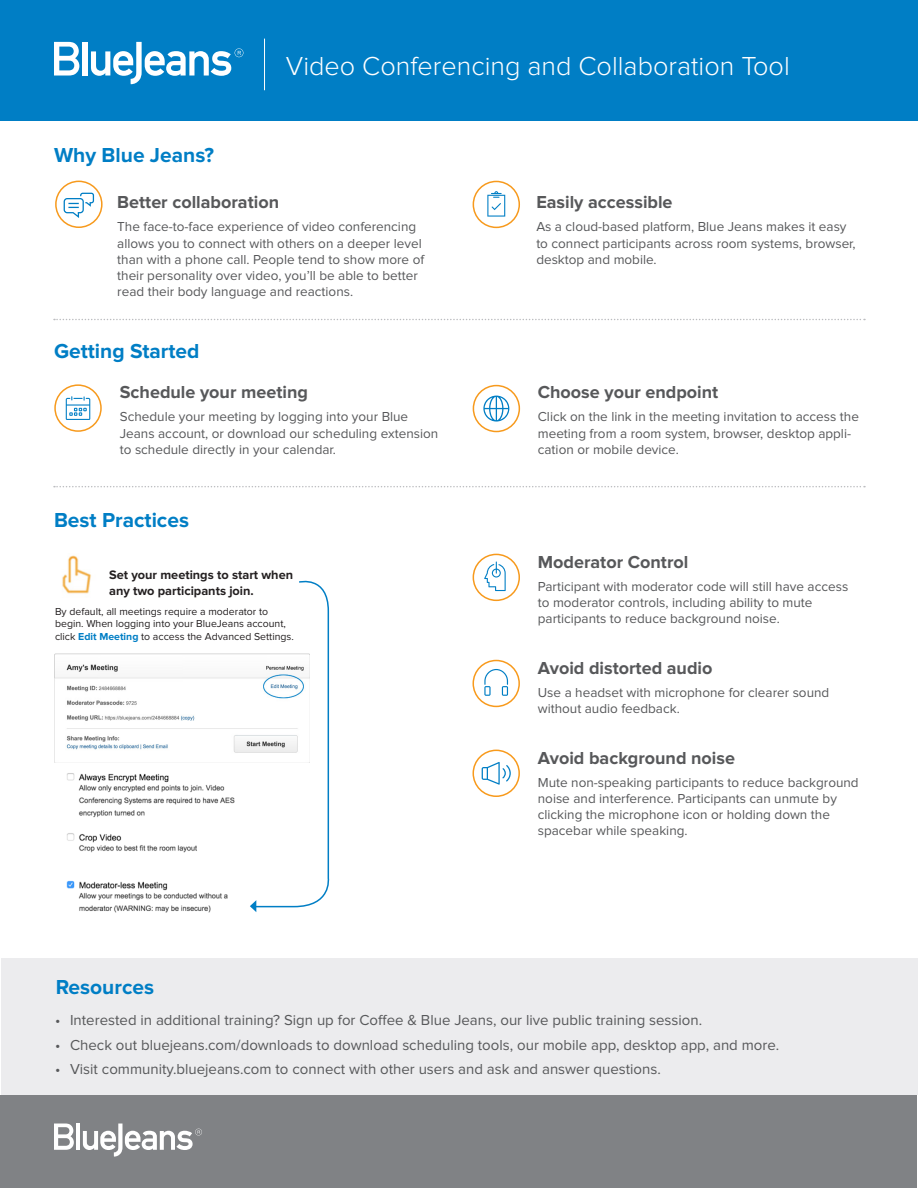
<style>
.page{position:relative;width:918px;height:1188px;background:#fff}
.page>*{position:absolute;margin:0;border:0;box-sizing:border-box;transform-origin:0 0}
.t1{font:300 27px "Proxima Nova";color:#fff}
.t2{font:700 21px "Proxima Nova";color:#007ec5}
.t3{font:700 18px "Proxima Nova";color:#57585a}
.t4{font:15px "Proxima Nova";color:#57585a}
.t5{font:13.5px/16.2px "Proxima Nova";color:#57585a}
.t6{font:700 12.75px/15.3px "Proxima Nova";color:#231f20}
.t7{font:10.5px/12.6px "Proxima Nova";color:#231f20}
.s1{font-weight:700;color:#007ec5}
</style>
<div class="page">
<div style="left:1px;top:1095px;width:916px;height:93px;background:#808285"></div>
<div style="left:55px;top:181px;width:48px;height:47px;border:2px solid #f79a1d;border-radius:50%"></div>
<svg style="left:64px;top:193px;width:30px;height:25px"></svg>
<div style="left:54px;top:384px;width:48px;height:48px;border:2px solid #f79a1d;border-radius:50%"></div>
<svg style="left:66px;top:396px;width:24px;height:24px"></svg>
<div style="left:473px;top:385px;width:47px;height:47px;border:2px solid #f79a1d;border-radius:50%"></div>
<svg style="left:483px;top:396px;width:26px;height:26px"></svg>
<div style="left:473px;top:181px;width:47px;height:47px;border:2px solid #f79a1d;border-radius:50%"></div>
<svg style="left:487px;top:191px;width:18px;height:26px"></svg>
<div style="left:473px;top:554px;width:47px;height:47px;border:2px solid #f79a1d;border-radius:50%"></div>
<svg style="left:484px;top:562px;width:22px;height:29px"></svg>
<svg style="left:484px;top:669px;width:24px;height:27px"></svg>
<div style="left:473px;top:660px;width:47px;height:47px;border:2px solid #f89a1c;border-radius:50%"></div>
<svg style="left:482px;top:762px;width:29px;height:23px"></svg>
<div style="left:473px;top:750px;width:47px;height:47px;border:2px solid #f89a1c;border-radius:50%"></div>
<svg style="left:54px;top:1124px;width:20px;height:26px"></svg>
<hr style="left:76px;top:1124px;width:4px;height:26px;background:#fff">
<svg style="left:83px;top:1124px;width:119px;height:33px"></svg>
<svg style="left:54px;top:319px;width:811px;height:1px"></svg>
<svg style="left:54px;top:486px;width:811px;height:1px"></svg>
<div style="left:1px;top:0;width:917px;height:121px;background:#007ec5"></div>
<svg style="left:54px;top:42px;width:25px;height:34px"></svg>
<div style="left:82px;top:42px;width:5px;height:34px;background:#fff"></div>
<svg style="left:91px;top:42px;width:152px;height:42px"></svg>
<hr style="left:264px;top:39px;width:1px;height:51px;background:#fff">
<div style="left:1px;top:958px;width:917px;height:137px;background:#ececee"></div>
<img style="left:62px;top:555px;width:29px;height:39px">
<img style="left:66px;top:773px;width:169px;height:140px">
<img style="left:54px;top:654px;width:196px;height:109px">
<svg style="left:250px;top:580px;width:80px;height:332px"></svg>
<p class="t2" style="left:54px;top:143px;width:161px">Why Blue Jeans?</p>
<p class="t1" style="left:286px;top:51px;width:505px">Video Conferencing and Collaboration Tool</p>
<p class="t3" style="left:117px;top:192px;width:163px">Better collaboration</p>
<p class="t5" style="left:117px;top:219px;width:308px">The face-to-face experience of video conferencing allows you to connect with others on a deeper level than with a phone call. People tend to show more of their personality over video, you’ll be able to better read their body language and reactions.</p>
<p class="t2" style="left:54px;top:339px;width:147px">Getting Started</p>
<p class="t3" style="left:120px;top:382px;width:190px">Schedule your meeting</p>
<p class="t5" style="left:120px;top:409px;width:320px">Schedule your meeting by logging into your Blue<br>Jeans account, or download our scheduling extension to schedule directly in your calendar.</p>
<p class="t2" style="left:54px;top:508px;width:137px">Best Practices</p>
<p class="t6" style="left:109px;top:568px;width:186px">Set your meetings to start when any two participants join.</p>
<p class="t7" style="left:55px;top:605px;width:240px">By default, all meetings require a moderator to begin. When logging into your BlueJeans account, click <span class="s1">Edit Meeting</span> to access the Advanced Settings.</p>
<p class="t3" style="left:536px;top:192px;width:138px">Easily accessible</p>
<p class="t5" style="left:536px;top:219px;width:321px">As a cloud-based platform, Blue Jeans makes it easy to connect participants across room systems, browser, desktop and mobile.</p>
<p class="t3" style="left:538px;top:382px;width:182px">Choose your endpoint</p>
<p class="t5" style="left:538px;top:409px;width:323px">Click on the link in the meeting invitation to access the meeting from a room system, browser, desktop appli&shy;cation or mobile device.</p>
<p class="t3" style="left:538px;top:551px;width:152px">Moderator Control</p>
<p class="t5" style="left:538px;top:579px;width:312px">Participant with moderator code will still have access to moderator controls, including ability to mute participants to reduce background noise.</p>
<p class="t3" style="left:538px;top:657px;width:176px">Avoid distorted audio</p>
<p class="t5" style="left:538px;top:685px;width:293px">Use a headset with microphone for clearer sound without audio feedback.</p>
<p class="t3" style="left:538px;top:747px;width:199px">Avoid background noise</p>
<p class="t5" style="left:538px;top:775px;width:322px">Mute non-speaking participants to reduce background noise and interference. Participants can unmute by clicking the microphone icon or holding down the spacebar while speaking.</p>
<p class="t2" style="left:56px;top:975px;width:100px">Resources</p>
<p class="t4" style="left:55px;top:1013px;width:649px">• Interested in additional training? Sign up for Coffee &amp; Blue Jeans, our live public training session.</p>
<p class="t4" style="left:55px;top:1038px;width:726px">• Check out bluejeans.com/downloads to download scheduling tools, our mobile app, desktop app, and more.</p>
<p class="t4" style="left:55px;top:1062px;width:607px">• Visit community.bluejeans.com to connect with other users and ask and answer questions.</p>
</div>
